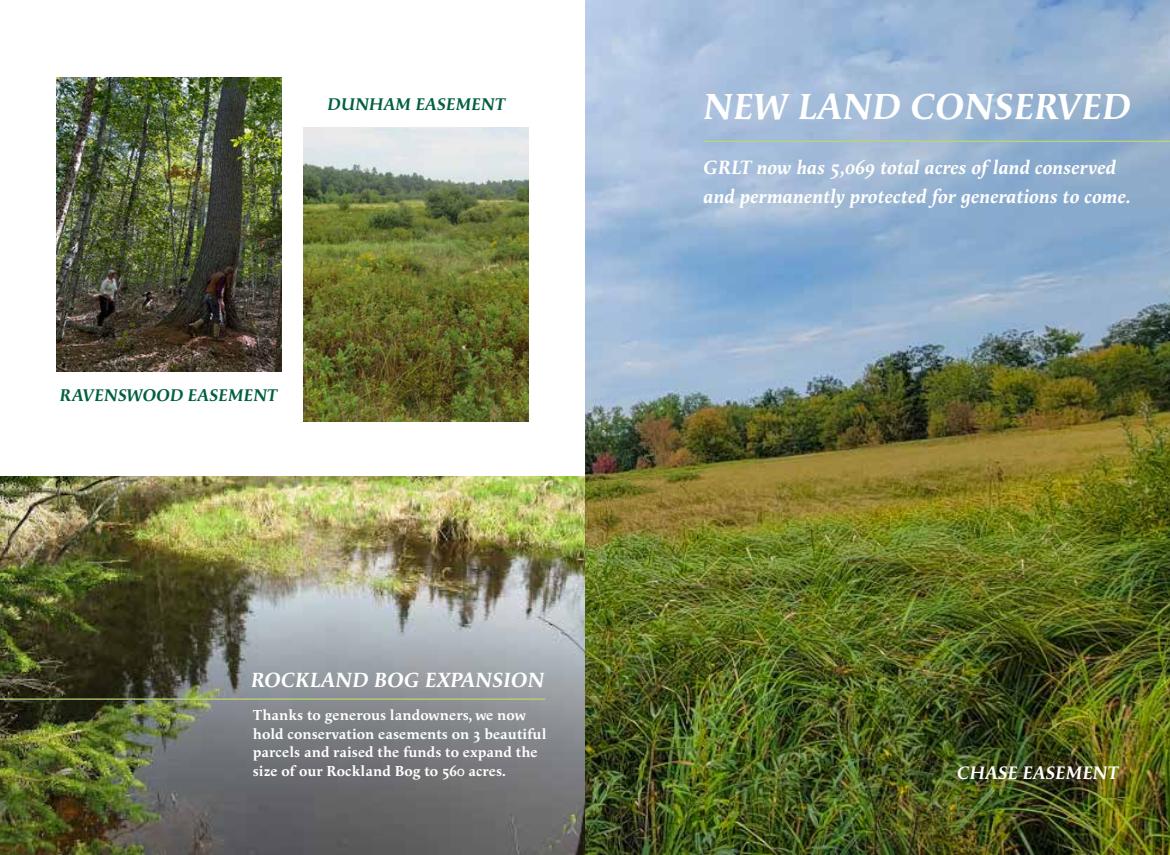
<style>
.page{position:relative;width:1170px;height:855px;background:#fff}
.page>*{position:absolute;margin:0;border:0;box-sizing:border-box;transform-origin:0 0}
.t1{font:italic 700 37.5px "Apolline Std";color:#fff}
.t2{font:italic 700 21.25px "Apolline Std";color:#fff}
.t3{font:italic 700 20px/28.8px "Apolline Std";color:#fff}
.t4{font:italic 700 18.75px "Apolline Std";color:#fff}
.t5{font:italic 700 17.5px "Apolline Std";color:#005f41}
.t6{font:700 15px/18.8px "Apolline Std";color:#fff}
</style>
<div class="page">
<img style="left:56px;top:78px;width:225px;height:294px">
<img style="left:304px;top:128px;width:225px;height:294px">
<img style="left:0;top:476px;width:585px;height:379px">
<hr style="left:0;top:698px;width:545px;height:2px;background:#b8d774">
<img style="left:585px;top:0;width:585px;height:855px">
<hr style="left:703px;top:141px;width:467px;height:1px;background:#b8d774">
<p class="t5" style="left:328px;top:94px;width:179px">DUNHAM EASEMENT</p>
<p class="t5" style="left:60px;top:385px;width:219px">RAVENSWOOD EASEMENT</p>
<h2 class="t2" style="left:251px;top:667px;width:295px">ROCKLAND BOG EXPANSION</h2>
<p class="t6" style="left:253px;top:706px;width:295px">Thanks to generous landowners, we now hold conservation easements on 3 beautiful parcels and raised the funds to expand the size of our Rockland Bog to 560 acres.</p>
<h1 class="t1" style="left:703px;top:85px;width:429px">NEW LAND CONSERVED</h1>
<h3 class="t3" style="left:703px;top:154px;width:429px">GRLT now has 5,069 total acres of land conserved and permanently protected for generations to come.</h3>
<p class="t4" style="left:957px;top:762px;width:163px">CHASE EASEMENT</p>
</div>
